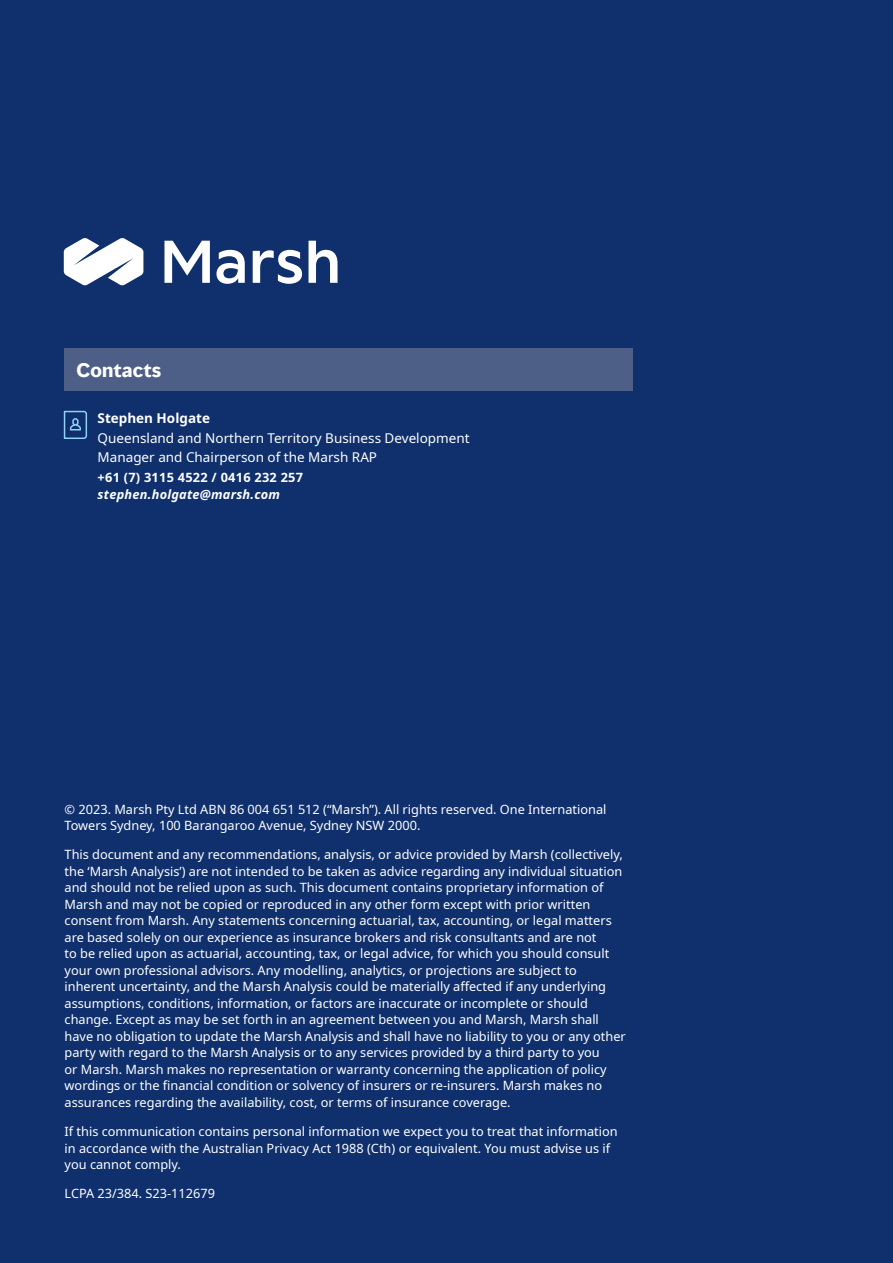
<style>
.page{position:relative;width:893px;height:1263px;background:#0f306d}
.page>*{position:absolute;margin:0;border:0;box-sizing:border-box;transform-origin:0 0}
.t1{font:700 18px "MMC Display";letter-spacing:.01em;color:#fff}
.t2{font:13.5px/18.5px "Noto Sans";color:#fff}
.t3{font:700 13.5px "Noto Sans";color:#fff}
.t4{font:12.75px/16.5px "Noto Sans";color:#fff}
.t5{font:700 12.75px "Noto Sans";letter-spacing:.02em;color:#fff}
.t6{font:italic 700 12.75px "Noto Sans";letter-spacing:.02em;color:#fff}
</style>
<div class="page">
<svg style="left:164px;top:241px;width:46px;height:42px"></svg>
<svg style="left:216px;top:250px;width:29px;height:34px"></svg>
<svg style="left:253px;top:250px;width:49px;height:34px"></svg>
<svg style="left:309px;top:241px;width:29px;height:42px"></svg>
<svg style="left:64px;top:238px;width:79px;height:47px"></svg>
<div style="left:64px;top:349px;width:568px;height:42px;background:#4e5f87"></div>
<svg style="left:63px;top:410px;width:25px;height:29px"></svg>
<h1 class="t1" style="left:77px;top:358px;width:86px">Contacts</h1>
<p class="t3" style="left:98px;top:408px;width:114px">Stephen Holgate</p>
<p class="t2" style="left:98px;top:429px;width:374px">Queensland and Northern Territory Business Development<br>Manager and Chairperson of the Marsh RAP</p>
<p class="t5" style="left:98px;top:469px;width:207px">+61 (7) 3115 4522 / 0416 232 257</p>
<p class="t6" style="left:98px;top:485px;width:184px">stephen.holgate@marsh.com</p>
<p class="t4" style="left:65px;top:801px;width:543px">© 2023. Marsh Pty Ltd ABN 86 004 651 512 (“Marsh”). All rights reserved. One International<br>Towers Sydney, 100 Barangaroo Avenue, Sydney NSW 2000.</p>
<p class="t4" style="left:65px;top:847px;width:563px">This document and any recommendations, analysis, or advice provided by Marsh (collectively, the ‘Marsh Analysis’) are not intended to be taken as advice regarding any individual situation and should not be relied upon as such. This document contains proprietary information of Marsh and may not be copied or reproduced in any other form except with prior written consent from Marsh. Any statements concerning actuarial, tax, accounting, or legal matters are based solely on our experience as insurance brokers and risk consultants and are not<br>to be relied upon as actuarial, accounting, tax, or legal advice, for which you should consult your own professional advisors. Any modelling, analytics, or projections are subject to inherent uncertainty, and the Marsh Analysis could be materially affected if any underlying assumptions, conditions, information, or factors are inaccurate or incomplete or should change. Except as may be set forth in an agreement between you and Marsh, Marsh shall have no obligation to update the Marsh Analysis and shall have no liability to you or any other party with regard to the Marsh Analysis or to any services provided by a third party to you<br>or Marsh. Marsh makes no representation or warranty concerning the application of policy wordings or the financial condition or solvency of insurers or re-insurers. Marsh makes no assurances regarding the availability, cost, or terms of insurance coverage.</p>
<p class="t4" style="left:65px;top:1123px;width:555px">If this communication contains personal information we expect you to treat that information in accordance with the Australian Privacy Act 1988 (Cth) or equivalent. You must advise us if you cannot comply.</p>
<p class="t4" style="left:65px;top:1186px;width:152px">LCPA 23/384. S23-112679</p>
</div>
